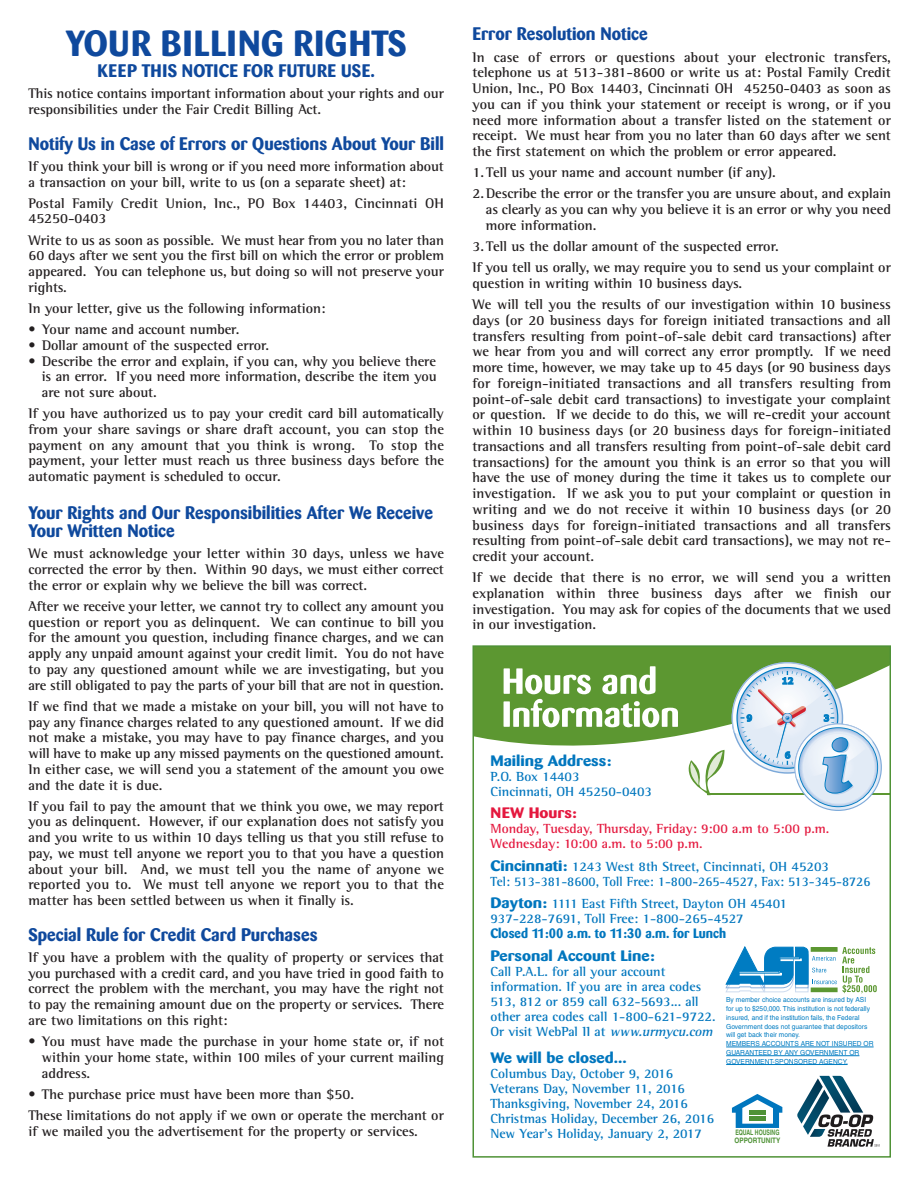
<style>
.page{position:relative;width:918px;height:1188px;background:#fff}
.page>*{position:absolute;margin:0;border:0;box-sizing:border-box;transform-origin:0 0}
.t1{font:700 36px "Barmeno";letter-spacing:.02em;color:#0f499d}
.t2{font:700 18px/18px "Barmeno";color:#0f499d}
.t3{font:700 18px "Barmeno";letter-spacing:.02em;color:#0f499d}
.t4{font:700 15px "Barmeno";color:#0076be;scale:1.15 1}
.t5{font:700 15px "Barmeno";color:#e4183e;scale:1.15 1}
.t6{font:700 14.25px/15.8px "Rotis Semi Serif";color:#231f20;text-align:justify}
.t7{font:700 13.5px/15px "Rotis Semi Serif";color:#0076be}
.t8{font:700 13.5px/15px "Rotis Semi Serif";color:#e4183e}
.t9{font:700 13.5px "Barmeno";color:#0076be}
.t10{font:700 7.5px/7.5px "Helvetica";color:#4f9236;scale:.7 1}
.t11{font:6.9px/8.9px "Helvetica";color:#007cc2;scale:.96 1}
.s1{font-family:"Barmeno";font-size:15px}
.s2{font-style:italic}
</style>
<div class="page">
<svg style="left:476px;top:648px;width:412px;height:139px;fill:#5c9731"></svg>
<svg style="left:686px;top:750px;width:39px;height:45px"></svg>
<hr style="left:708px;top:794px;width:182px;height:1px;background:#5c9731">
<svg style="left:796px;top:725px;width:85px;height:85px"></svg>
<svg style="left:799px;top:728px;width:78px;height:78px"></svg>
<svg style="left:732px;top:662px;width:141px;height:132px"></svg>
<svg style="left:504px;top:666px;width:174px;height:61px"></svg>
<div style="left:473px;top:645px;width:418px;height:513px;border:2px solid #4f9236"></div>
<hr style="left:726px;top:1047px;width:148px;height:1px;background:#007cc2">
<hr style="left:726px;top:1055px;width:133px;height:1px;background:#007cc2">
<hr style="left:726px;top:1064px;width:122px;height:1px;background:#007cc2">
<svg style="left:726px;top:946px;width:151px;height:47px"></svg>
<svg style="left:732px;top:1094px;width:50px;height:34px"></svg>
<hr style="left:749px;top:1110px;width:17px;height:4px;background:#4f9236">
<hr style="left:749px;top:1117px;width:17px;height:4px;background:#4f9236">
<svg style="left:797px;top:1076px;width:82px;height:71px"></svg>
<h1 class="t1" style="left:66px;top:25px;width:342px">YOUR BILLING RIGHTS</h1>
<p class="t3" style="left:98px;top:62px;width:279px">KEEP THIS NOTICE FOR FUTURE USE.</p>
<p class="t6" style="left:28px;top:87px;width:417px">This notice contains important information about your rights and our responsibilities under the Fair Credit Billing Act.</p>
<p class="t2" style="left:28px;top:135px;width:417px">Notify Us in Case of Errors or Questions About Your Bill</p>
<p class="t6" style="left:28px;top:160px;width:417px">If you think your bill is wrong or if you need more information about a transaction on your bill, write to us (on a separate sheet) at:</p>
<p class="t6" style="left:29px;top:196px;width:417px">Postal Family Credit Union, Inc., PO Box 14403, Cincinnati OH<br>45250-0403</p>
<p class="t6" style="left:29px;top:233px;width:417px">Write to us as soon as possible. We must hear from you no later than 60 days after we sent you the first bill on which the error or problem appeared. You can telephone us, but doing so will not preserve your rights.</p>
<p class="t6" style="left:29px;top:302px;width:299px">In your letter, give us the following information:</p>
<p class="t6" style="left:29px;top:323px;width:213px">• Your name and account number.</p>
<p class="t6" style="left:29px;top:339px;width:242px">• Dollar amount of the suspected error.</p>
<p class="t6" style="left:42px;top:354px;width:396px;text-indent:-13px">• Describe the error and explain, if you can, why you believe there is an error. If you need more information, describe the item you are not sure about.</p>
<p class="t6" style="left:29px;top:407px;width:417px">If you have authorized us to pay your credit card bill automatically from your share savings or share draft account, you can stop the payment on any amount that you think is wrong. To stop the payment, your letter must reach us three business days before the automatic payment is scheduled to occur.</p>
<p class="t2" style="left:28px;top:504px;width:406px">Your Rights and Our Responsibilities After We Receive<br>Your Written Notice</p>
<p class="t6" style="left:28px;top:547px;width:417px">We must acknowledge your letter within 30 days, unless we have corrected the error by then. Within 90 days, we must either correct the error or explain why we believe the bill was correct.</p>
<p class="t6" style="left:29px;top:600px;width:417px">After we receive your letter, we cannot try to collect any amount you question or report you as delinquent. We can continue to bill you for the amount you question, including finance charges, and we can apply any unpaid amount against your credit limit. You do not have to pay any questioned amount while we are investigating, but you are still obligated to pay the parts of your bill that are not in question.</p>
<p class="t6" style="left:29px;top:700px;width:417px">If we find that we made a mistake on your bill, you will not have to pay any finance charges related to any questioned amount. If we did not make a mistake, you may have to pay finance charges, and you will have to make up any missed payments on the questioned amount.<br>In either case, we will send you a statement of the amount you owe and the date it is due.</p>
<p class="t6" style="left:28px;top:799px;width:417px">If you fail to pay the amount that we think you owe, we may report you as delinquent. However, if our explanation does not satisfy you and you write to us within 10 days telling us that you still refuse to pay, we must tell anyone we report you to that you have a question about your bill. And, we must tell you the name of anyone we reported you to. We must tell anyone we report you to that the matter has been settled between us when it finally is.</p>
<p class="t2" style="left:28px;top:926px;width:291px">Special Rule for Credit Card Purchases</p>
<p class="t6" style="left:28px;top:951px;width:417px">If you have a problem with the quality of property or services that you purchased with a credit card, and you have tried in good faith to correct the problem with the merchant, you may have the right not to pay the remaining amount due on the property or services. There are two limitations on this right:</p>
<p class="t6" style="left:42px;top:1035px;width:404px;text-indent:-13px">• You must have made the purchase in your home state or, if not within your home state, within 100 miles of your current mailing address.</p>
<p class="t6" style="left:28px;top:1085px;width:417px;line-height:21.1px">• The purchase price must have been more than $50.<br>These limitations do not apply if we own or operate the merchant or</p>
<p class="t6" style="left:28px;top:1124px;width:391px">if we mailed you the advertisement for the property or services.</p>
<p class="t2" style="left:472px;top:26px;width:177px">Error Resolution Notice</p>
<p class="t6" style="left:472px;top:50px;width:420px">In case of errors or questions about your electronic transfers, telephone us at 513-381-8600 or write us at: Postal Family Credit Union, Inc., PO Box 14403, Cincinnati OH 45250-0403 as soon as you can if you think your statement or receipt is wrong, or if you need more information about a transfer listed on the statement or receipt. We must hear from you no later than 60 days after we sent the first statement on which the problem or error appeared.</p>
<p class="t6" style="left:473px;top:163px;width:420px;line-height:21.1px">1. Tell us your name and account number (if any).<br>2.Describe the error or the transfer you are unsure about, and explain</p>
<p class="t6" style="left:486px;top:203px;width:407px">as clearly as you can why you believe it is an error or why you need more information.</p>
<p class="t6" style="left:473px;top:237px;width:420px;line-height:21.1px">3. Tell us the dollar amount of the suspected error.<br>If you tell us orally, we may require you to send us your complaint or</p>
<p class="t6" style="left:473px;top:274px;width:420px;line-height:21.1px">question in writing within 10 business days.<br>We will tell you the results of our investigation within 10 business</p>
<p class="t6" style="left:472px;top:314px;width:420px">days (or 20 business days for foreign initiated transactions and all transfers resulting from point-of-sale debit card transactions) after we hear from you and will correct any error promptly. If we need more time, however, we may take up to 45 days (or 90 business days for foreign-initiated transactions and all transfers resulting from point-of-sale debit card transactions) to investigate your complaint or question. If we decide to do this, we will re-credit your account within 10 business days (or 20 business days for foreign-initiated transactions and all transfers resulting from point-of-sale debit card transactions) for the amount you think is an error so that you will have the use of money during the time it takes us to complete our investigation. If we ask you to put your complaint or question in writing and we do not receive it within 10 business days (or 20 business days for foreign-initiated transactions and all transfers resulting from point-of-sale debit card transactions), we may not re&shy;credit your account.</p>
<p class="t6" style="left:472px;top:571px;width:420px">If we decide that there is no error, we will send you a written explanation within three business days after we finish our investigation. You may ask for copies of the documents that we used in our investigation.</p>
<p class="t4" style="left:490px;top:753px;width:107px">Mailing Address:</p>
<p class="t7" style="left:490px;top:770px;width:163px">P.O. Box 14403<br>Cincinnati, OH 45250-0403</p>
<p class="t5" style="left:490px;top:806px;width:77px">NEW Hours:</p>
<p class="t8" style="left:490px;top:823px;width:340px">Monday, Tuesday, Thursday, Friday: 9:00 a.m to 5:00 p.m.<br>Wednesday: 10:00 a.m. to 5:00 p.m.</p>
<p class="t7" style="left:490px;top:860px;width:382px"><span class="s1">Cincinnati:</span> 1243 West 8th Street, Cincinnati, OH 45203<br>Tel: 513-381-8600, Toll Free: 1-800-265-4527, Fax: 513-345-8726</p>
<p class="t7" style="left:490px;top:898px;width:298px"><span class="s1">Dayton:</span> 1111 East Fifth Street, Dayton OH 45401<br>937-228-7691, Toll Free: 1-800-265-4527</p>
<p class="t9" style="left:490px;top:927px;width:237px">Closed 11:00 a.m. to 11:30 a.m. for Lunch</p>
<p class="t4" style="left:490px;top:948px;width:144px">Personal Account Line:</p>
<p class="t7" style="left:490px;top:965px;width:227px">Call P.A.L. for all your account information. If you are in area codes 513, 812 or 859 call 632-5693... all other area codes call 1-800-621-9722.<br>Or visit WebPal II at <span class="s2">www.urmycu.com</span></p>
<p class="t4" style="left:490px;top:1050px;width:120px">We will be closed...</p>
<p class="t7" style="left:490px;top:1067px;width:225px">Columbus Day, October 9, 2016<br>Veterans Day, November 11, 2016<br>Thanksgiving, November 24, 2016<br>Christmas Holiday, December 26, 2016<br>New Year’s Holiday, January 2, 2017</p>
<p class="t11" style="left:726px;top:996px;width:155px">By member choice accounts are insured by ASI for up to $250,000. This institution is not federally insured, and if the institution fails, the Federal Government does not guarantee that depositors will get back their money.<br>MEMBERS ACCOUNTS ARE NOT INSURED OR GUARANTEED BY ANY GOVERNMENT OR GOVERNMENT-SPONSORED AGENCY.</p>
<p class="t10" style="left:735px;top:1129px;width:67px">EQUAL HOUSING<br>OPPORTUNITY</p>
</div>
